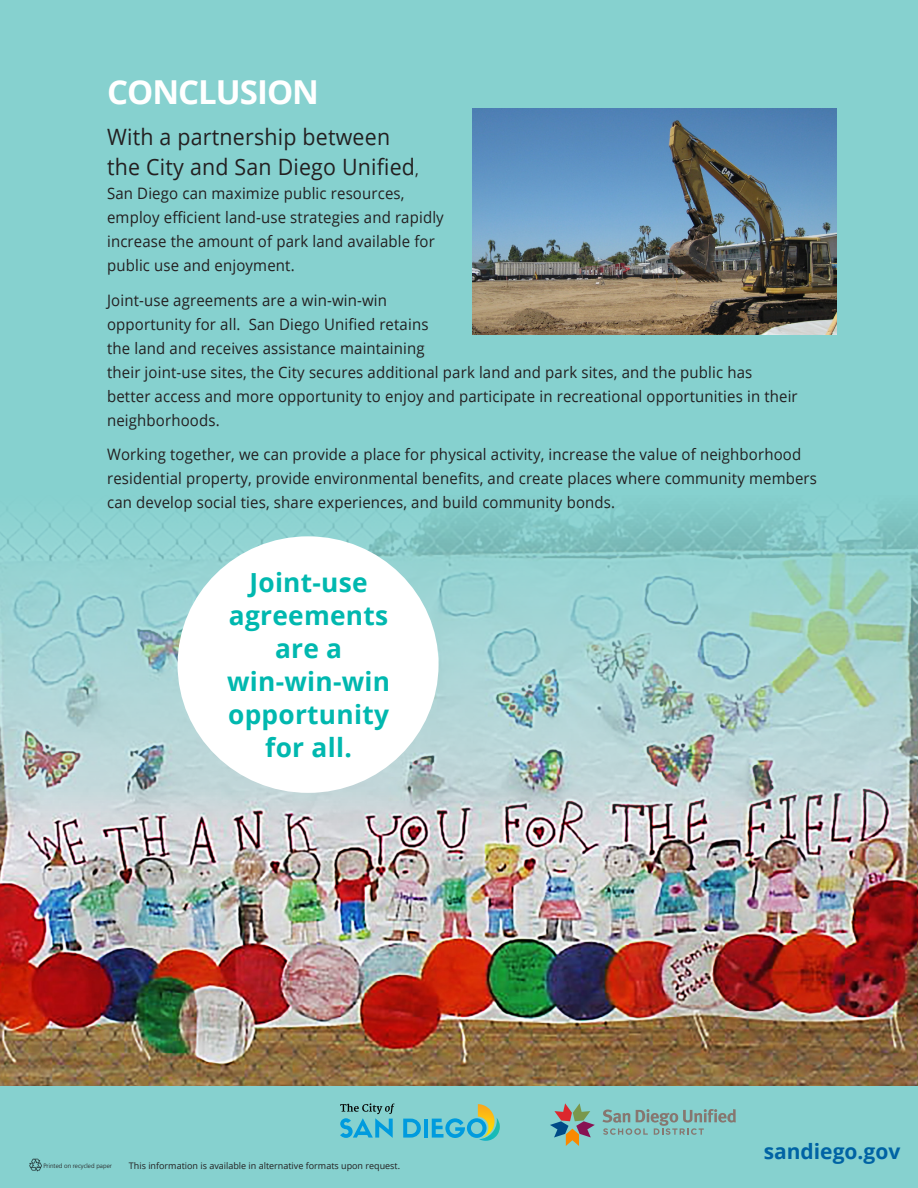
<style>
.page{position:relative;width:918px;height:1188px;background:#86d1cf}
.page>*{position:absolute;margin:0;border:0;box-sizing:border-box;transform-origin:0 0}
.t1{font:700 33px "Open Sans";letter-spacing:-.03em;color:#fff}
.Main_Body{font:700 26.25px/32.8px "Open Sans";letter-spacing:.01em;color:#00b8af;text-align:center}
.Main_Body-2{font:22.5px/30px "Open Sans";letter-spacing:.01em;color:#231f20;scale:.95 1}
.Subhead_2{font:700 21px "Open Sans";color:#0063a4}
.Main_Body-3{font:15.75px/24px "Open Sans";letter-spacing:.01em;color:#231f20;scale:.95 1}
.t2{font:9px "Open Sans";color:#231f20}
.t3{font:300 6.3px "Frutiger LT Std";color:#231f20}
.s1{font-size:15.75px}
</style>
<div class="page">
<img style="left:0;top:512px;width:918px;height:574px">
<img style="left:29px;top:1159px;width:13px;height:12px">
<img style="left:473px;top:108px;width:364px;height:227px">
<div style="left:178px;top:536px;width:261px;height:257px;background:#fff;border-radius:50%"></div>
<svg style="left:602px;top:1109px;width:134px;height:26px"></svg>
<svg style="left:550px;top:1103px;width:45px;height:43px"></svg>
<svg style="left:403px;top:1119px;width:18px;height:19px"></svg>
<hr style="left:424px;top:1119px;width:4px;height:19px;background:#009bde">
<svg style="left:340px;top:1103px;width:55px;height:35px"></svg>
<svg style="left:432px;top:1104px;width:68px;height:37px"></svg>
<p class="t1" style="left:107px;top:69px;width:214px">CONCLUSION</p>
<p class="Main_Body-2" style="left:107px;top:121px;width:330px">With a partnership between the City and San Diego Unified<span class="s1">,</span></p>
<p class="Main_Body-3" style="left:107px;top:181px;width:356px">San Diego can maximize public resources, employ efficient land-use strategies and rapidly increase the amount of park land available for public use and enjoyment.</p>
<p class="Main_Body-3" style="left:107px;top:287px;width:728px">Joint-use agreements are a win-win-win<br>opportunity for all. San Diego Unified retains<br>the land and receives assistance maintaining<br>their joint-use sites, the City secures additional park land and park sites, and the public has better access and more opportunity to enjoy and participate in recreational opportunities in their neighborhoods.</p>
<p class="Main_Body-3" style="left:107px;top:442px;width:749px">Working together, we can provide a place for physical activity, increase the value of neighborhood residential property, provide environmental benefits, and create places where community members can develop social ties, share experiences, and build community bonds.</p>
<p class="Main_Body" style="left:227px;top:566px;width:165px">Joint-use agreements are a win-win-win opportunity for all.</p>
<p class="t3" style="left:43px;top:1162px;width:70px">Printed on recycled paper</p>
<p class="t2" style="left:129px;top:1159px;width:273px">This information is available in alternative formats upon request.</p>
<p class="Subhead_2" style="left:764px;top:1136px;width:138px">sandiego.gov</p>
</div>
